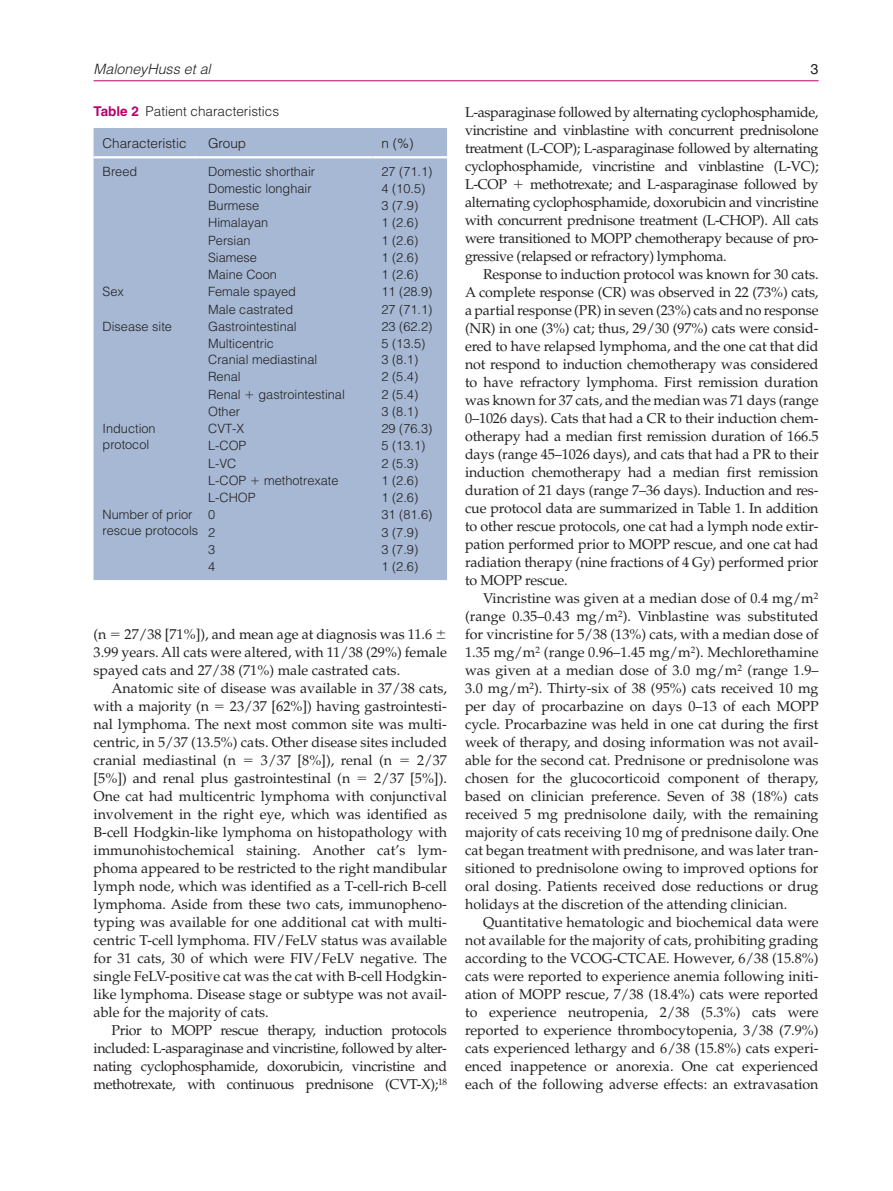
<style>
.page{position:relative;width:893px;height:1191px;background:#fff}
.page>*{position:absolute;margin:0;border:0;box-sizing:border-box;transform-origin:0 0}
.t1{font:14.25px/18px "Palatino LT Std";color:#231f20;text-align:justify}
.t2{font:italic 300 14.25px "Helvetica LT Std";color:#231f20}
.t3{font:14.25px "Helvetica LT Std";color:#231f20}
.t4{font:300 13.5px "Helvetica LT Std";color:#231f20}
.t5{font:300 12.75px/15.8px "Helvetica LT Std";color:#231f20}
.s1{font-weight:700;color:#b6036c}
</style>
<div class="page">
<hr style="left:94px;top:80px;width:725px;height:1px;background:#b6036c">
<div style="left:94px;top:128px;width:353px;height:452px;background:#a6b8d3"></div>
<hr style="left:94px;top:156px;width:105px;height:2px;background:#fff">
<hr style="left:199px;top:156px;width:173px;height:2px;background:#fff">
<hr style="left:372px;top:156px;width:75px;height:2px;background:#fff">
<svg style="left:246px;top:390px;width:7px;height:8px"></svg>
<svg style="left:251px;top:477px;width:8px;height:7px"></svg>
<p class="t2" style="left:94px;top:60px;width:119px">MaloneyHuss et al</p>
<p class="t3" style="left:811px;top:61px;width:9px">3</p>
<p class="t4" style="left:94px;top:103px;width:187px"><span class="s1">Table 2</span> Patient characteristics</p>
<p class="t4" style="left:103px;top:135px;width:86px">Characteristic</p>
<p class="t4" style="left:208px;top:135px;width:40px">Group</p>
<p class="t4" style="left:381px;top:135px;width:34px">n (%)</p>
<p class="t5" style="left:103px;top:163px;width:36px">Breed</p>
<p class="t5" style="left:208px;top:163px;width:108px">Domestic shorthair</p>
<p class="t5" style="left:381px;top:163px;width:53px">27 (71.1)</p>
<p class="t5" style="left:208px;top:180px;width:105px">Domestic longhair</p>
<p class="t5" style="left:381px;top:180px;width:45px">4 (10.5)</p>
<p class="t5" style="left:208px;top:198px;width:53px">Burmese</p>
<p class="t5" style="left:381px;top:198px;width:38px">3 (7.9)</p>
<p class="t5" style="left:208px;top:215px;width:62px">Himalayan</p>
<p class="t5" style="left:381px;top:215px;width:38px">1 (2.6)</p>
<p class="t5" style="left:208px;top:232px;width:44px">Persian</p>
<p class="t5" style="left:381px;top:232px;width:38px">1 (2.6)</p>
<p class="t5" style="left:208px;top:249px;width:50px">Siamese</p>
<p class="t5" style="left:381px;top:249px;width:38px">1 (2.6)</p>
<p class="t5" style="left:208px;top:267px;width:70px">Maine Coon</p>
<p class="t5" style="left:381px;top:267px;width:38px">1 (2.6)</p>
<p class="t5" style="left:103px;top:284px;width:23px">Sex</p>
<p class="t5" style="left:208px;top:284px;width:89px">Female spayed</p>
<p class="t5" style="left:381px;top:284px;width:53px">11 (28.9)</p>
<p class="t5" style="left:208px;top:301px;width:87px">Male castrated</p>
<p class="t5" style="left:381px;top:301px;width:53px">27 (71.1)</p>
<p class="t5" style="left:103px;top:318px;width:71px">Disease site</p>
<p class="t5" style="left:208px;top:318px;width:90px">Gastrointestinal</p>
<p class="t5" style="left:381px;top:318px;width:53px">23 (62.2)</p>
<p class="t5" style="left:208px;top:336px;width:111px">Multicentric<br>Cranial mediastinal</p>
<p class="t5" style="left:381px;top:336px;width:45px">5 (13.5)<br>3 (8.1)</p>
<p class="t5" style="left:208px;top:369px;width:34px">Renal</p>
<p class="t5" style="left:381px;top:369px;width:38px">2 (5.4)</p>
<p class="t5" style="left:208px;top:386px;width:34px">Renal</p>
<p class="t5" style="left:258px;top:386px;width:88px">gastrointestinal</p>
<p class="t5" style="left:381px;top:386px;width:38px">2 (5.4)</p>
<p class="t5" style="left:208px;top:403px;width:33px">Other</p>
<p class="t5" style="left:381px;top:403px;width:38px">3 (8.1)</p>
<p class="t5" style="left:103px;top:420px;width:55px">Induction protocol</p>
<p class="t5" style="left:208px;top:420px;width:38px">CVT-X</p>
<p class="t5" style="left:381px;top:420px;width:53px">29 (76.3)</p>
<p class="t5" style="left:208px;top:438px;width:40px">L-COP</p>
<p class="t5" style="left:381px;top:438px;width:45px">5 (13.1)</p>
<p class="t5" style="left:208px;top:455px;width:30px">L-VC</p>
<p class="t5" style="left:381px;top:455px;width:38px">2 (5.3)</p>
<p class="t5" style="left:208px;top:472px;width:40px">L-COP</p>
<p class="t5" style="left:264px;top:472px;width:76px">methotrexate</p>
<p class="t5" style="left:381px;top:472px;width:38px">1 (2.6)</p>
<p class="t5" style="left:208px;top:489px;width:49px">L-CHOP</p>
<p class="t5" style="left:381px;top:489px;width:38px">1 (2.6)</p>
<p class="t5" style="left:103px;top:507px;width:97px">Number of prior rescue protocols</p>
<p class="t5" style="left:208px;top:507px;width:9px">0</p>
<p class="t5" style="left:381px;top:507px;width:53px">31 (81.6)</p>
<p class="t5" style="left:208px;top:524px;width:9px">2</p>
<p class="t5" style="left:381px;top:524px;width:38px">3 (7.9)</p>
<p class="t5" style="left:208px;top:541px;width:9px">3</p>
<p class="t5" style="left:381px;top:541px;width:38px">3 (7.9)</p>
<p class="t5" style="left:208px;top:558px;width:9px">4</p>
<p class="t5" style="left:381px;top:558px;width:38px">1 (2.6)</p>
<p class="t1" style="left:94px;top:625px;width:355px;text-align:left;text-indent:31px">27/38 [71%]), and mean age at diagnosis was 11.6<br>3.99 years. All cats were altered, with 11/38 (29%) female spayed cats and 27/38 (71%) male castrated cats.</p>
<p class="t1" style="left:94px;top:679px;width:355px;text-indent:18px">Anatomic site of disease was available in 37/38 cats, with a majority (n</p>
<p class="t1" style="left:94px;top:625px;width:15px">(n</p>
<p class="t1" style="left:94px;top:697px;width:355px;text-indent:136px">23/37 [62%]) having gastrointesti&shy;nal lymphoma. The next most common site was multi&shy;centric, in 5/37 (13.5%) cats. Other disease sites included cranial mediastinal (n</p>
<p class="t1" style="left:261px;top:751px;width:133px">3/37 [8%]), renal (n</p>
<p class="t1" style="left:417px;top:751px;width:32px">2/37</p>
<p class="t1" style="left:94px;top:769px;width:258px">[5%]) and renal plus gastrointestinal (n</p>
<p class="t1" style="left:94px;top:769px;width:355px;text-indent:281px">2/37 [5%]).<br>One cat had multicentric lymphoma with conjunctival involvement in the right eye, which was identified as B-cell Hodgkin-like lymphoma on histopathology with immunohistochemical staining. Another cat’s lym&shy;phoma appeared to be restricted to the right mandibular lymph node, which was identified as a T-cell-rich B-cell lymphoma. Aside from these two cats, immunopheno&shy;typing was available for one additional cat with multi&shy;centric T-cell lymphoma. FIV/FeLV status was available for 31 cats, 30 of which were FIV/FeLV negative. The single FeLV-positive cat was the cat with B-cell Hodgkin&shy;like lymphoma. Disease stage or subtype was not avail&shy;able for the majority of cats.</p>
<p class="t1" style="left:94px;top:1021px;width:355px;text-indent:18px">Prior to MOPP rescue therapy, induction protocols included: L-asparaginase and vincristine, followed by alter&shy;nating cyclophosphamide, doxorubicin, vincristine and methotrexate, with continuous prednisone (CVT-X);<sup>18</sup></p>
<p class="t1" style="left:465px;top:103px;width:355px">L-asparaginase followed by alternating cyclophosphamide, vincristine and vinblastine with concurrent prednisolone treatment (L-COP); L-asparaginase followed by alternating cyclophosphamide, vincristine and vinblastine (L-VC); L-COP</p>
<p class="t1" style="left:465px;top:175px;width:355px;text-indent:65px">methotrexate; and L-asparaginase followed by alternating cyclophosphamide, doxorubicin and vincristine with concurrent prednisone treatment (L-CHOP). All cats were transitioned to MOPP chemotherapy because of pro&shy;gressive (relapsed or refractory) lymphoma.</p>
<p class="t1" style="left:465px;top:265px;width:355px;text-indent:18px">Response to induction protocol was known for 30 cats.<br>A complete response (CR) was observed in 22 (73%) cats, a partial response (PR) in seven (23%) cats and no response (NR) in one (3%) cat; thus, 29/30 (97%) cats were consid&shy;ered to have relapsed lymphoma, and the one cat that did not respond to induction chemotherapy was considered to have refractory lymphoma. First remission duration was known for 37 cats, and the median was 71 days (range 0–1026 days). Cats that had a CR to their induction chem&shy;otherapy had a median first remission duration of 166.5 days (range 45–1026 days), and cats that had a PR to their induction chemotherapy had a median first remission duration of 21 days (range 7–36 days). Induction and res&shy;cue protocol data are summarized in Table 1. In addition to other rescue protocols, one cat had a lymph node extir&shy;pation performed prior to MOPP rescue, and one cat had radiation therapy (nine fractions of 4 Gy) performed prior to MOPP rescue.</p>
<p class="t1" style="left:465px;top:589px;width:355px;text-indent:18px">Vincristine was given at a median dose of 0.4 mg/m<sup>2 </sup>(range 0.35–0.43 mg/m<sup>2</sup>). Vinblastine was substituted for vincristine for 5/38 (13%) cats, with a median dose of 1.35 mg/m<sup>2</sup> (range 0.96–1.45 mg/m<sup>2</sup>). Mechlorethamine was given at a median dose of 3.0 mg/m<sup>2</sup> (range 1.9– 3.0 mg/m<sup>2</sup>). Thirty-six of 38 (95%) cats received 10 mg per day of procarbazine on days 0–13 of each MOPP cycle. Procarbazine was held in one cat during the first week of therapy, and dosing information was not avail&shy;able for the second cat. Prednisone or prednisolone was chosen for the glucocorticoid component of therapy, based on clinician preference. Seven of 38 (18%) cats received 5 mg prednisolone daily, with the remaining majority of cats receiving 10 mg of prednisone daily. One cat began treatment with prednisone, and was later tran&shy;sitioned to prednisolone owing to improved options for oral dosing. Patients received dose reductions or drug holidays at the discretion of the attending clinician.</p>
<p class="t1" style="left:465px;top:913px;width:355px;text-indent:18px">Quantitative hematologic and biochemical data were not available for the majority of cats, prohibiting grading according to the VCOG-CTCAE. However, 6/38 (15.8%) cats were reported to experience anemia following initi&shy;ation of MOPP rescue, 7/38 (18.4%) cats were reported to experience neutropenia, 2/38 (5.3%) cats were reported to experience thrombocytopenia, 3/38 (7.9%) cats experienced lethargy and 6/38 (15.8%) cats experi&shy;enced inappetence or anorexia. One cat experienced each of the following adverse effects: an extravasation</p>
</div>
